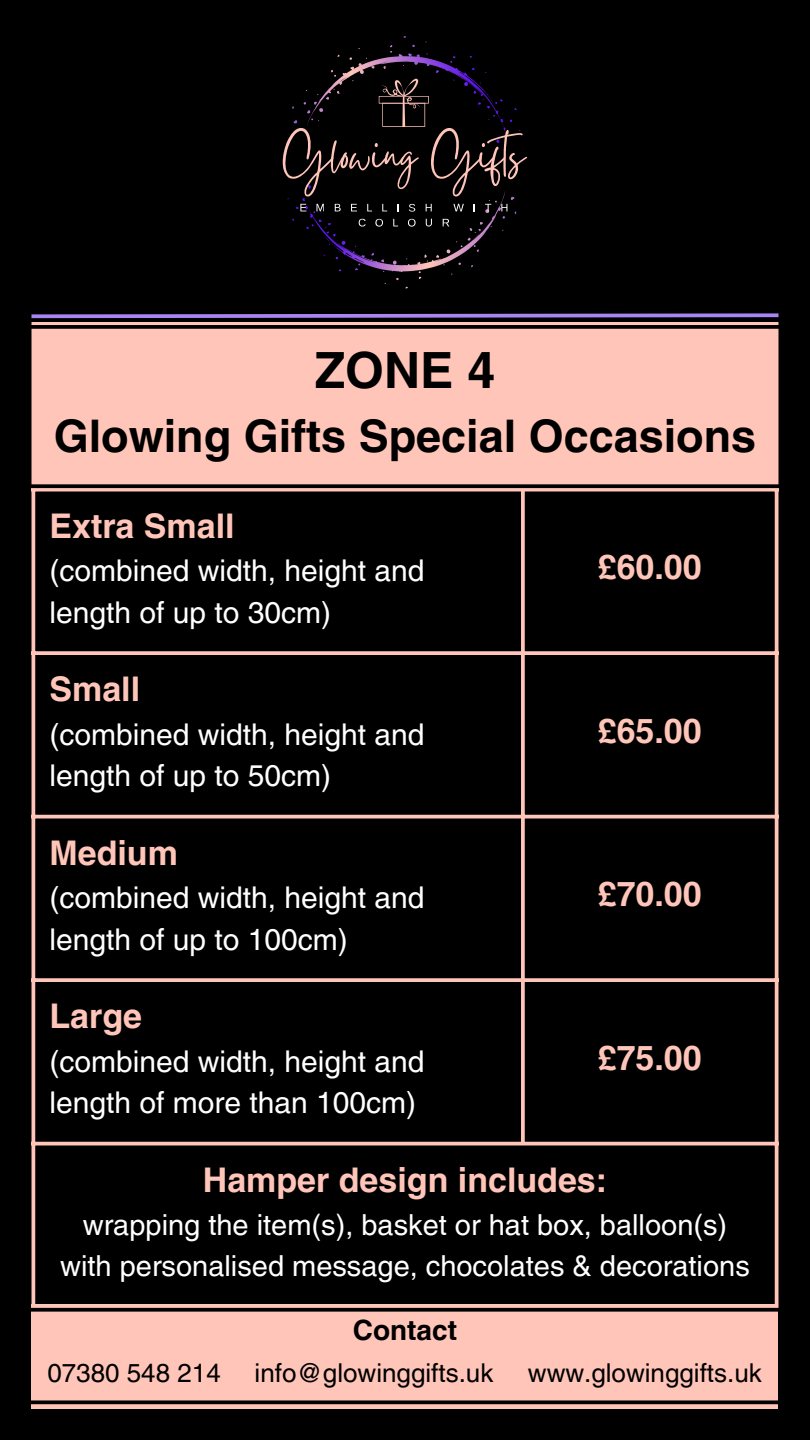
<style>
.page{position:relative;width:810px;height:1440px;background:#000}
.page>*{position:absolute;margin:0;border:0;box-sizing:border-box;transform-origin:0 0}
.t1{font:700 50px "Helvetica LT Pro";color:#000}
.t2{font:700 45px "Helvetica LT Pro";color:#000}
.t3{font:700 34px "Helvetica LT Pro";color:#ffc5b9}
.t4{font:30px/41.2px "Helvetica LT Pro";color:#fff}
.t5{font:29px "Helvetica LT Pro";color:#fff}
.t6{font:700 28px "Helvetica LT Pro";color:#000}
.t7{font:26px "Helvetica LT Pro";color:#000}
</style>
<div class="page">
<div style="left:33px;top:324px;width:744px;height:166px;background:#ffc5b9"></div>
<hr style="left:32px;top:326px;width:3px;height:979px;background:#ffc5b9">
<svg style="left:521px;top:491px;width:4px;height:651px;background:#efb8ad"></svg>
<hr style="left:775px;top:326px;width:3px;height:979px;background:#ffc5b9">
<hr style="left:32px;top:322px;width:746px;height:4px;background:#ffc5b9">
<hr style="left:32px;top:488px;width:746px;height:3px;background:#ffc5b9">
<svg style="left:35px;top:651px;width:740px;height:4px;background:#efb9ad"></svg>
<hr style="left:32px;top:815px;width:746px;height:3px;background:#ffc5b9">
<svg style="left:35px;top:978px;width:740px;height:4px;background:#efb9ad"></svg>
<hr style="left:32px;top:1142px;width:746px;height:3px;background:#ffc5b9">
<svg style="left:31px;top:313px;width:748px;height:6px"></svg>
<svg style="left:283px;top:36px;width:245px;height:253px"></svg>
<div style="left:32px;top:1304px;width:746px;height:104px;background:#ffc5b9"></div>
<svg style="left:31px;top:1400px;width:747px;height:4px;background:#1e1715"></svg>
<svg style="left:31px;top:1308px;width:747px;height:4px;background:#181211"></svg>
<svg style="left:31px;top:484px;width:748px;height:4px;background:#15100f"></svg>
<svg style="left:31px;top:325px;width:748px;height:4px;background:#0f0b0a"></svg>
<p class="t1" style="left:315px;top:352px;width:182px">ZONE 4</p>
<p class="t2" style="left:54px;top:420px;width:704px">Glowing Gifts Special Occasions</p>
<p class="t3" style="left:50px;top:513px;width:187px">Extra Small</p>
<p class="t4" style="left:50px;top:553px;width:377px">(combined width, height and length of up to 30cm)</p>
<p class="t3" style="left:598px;top:555px;width:105px">£60.00</p>
<p class="t3" style="left:50px;top:677px;width:92px">Small</p>
<p class="t4" style="left:50px;top:717px;width:377px">(combined width, height and length of up to 50cm)</p>
<p class="t3" style="left:598px;top:718px;width:105px">£65.00</p>
<p class="t3" style="left:50px;top:840px;width:130px">Medium</p>
<p class="t4" style="left:50px;top:880px;width:377px">(combined width, height and length of up to 100cm)</p>
<p class="t3" style="left:598px;top:882px;width:105px">£70.00</p>
<p class="t3" style="left:50px;top:1004px;width:94px">Large</p>
<p class="t4" style="left:50px;top:1044px;width:377px">(combined width, height and length of more than 100cm)</p>
<p class="t3" style="left:598px;top:1045px;width:105px">£75.00</p>
<p class="t3" style="left:203px;top:1168px;width:406px">Hamper design includes:</p>
<p class="t5" style="left:83px;top:1214px;width:646px">wrapping the item(s), basket or hat box, balloon(s)</p>
<p class="t5" style="left:60px;top:1255px;width:691px">with personalised message, chocolates &amp; decorations</p>
<p class="t6" style="left:353px;top:1320px;width:106px">Contact</p>
<p class="t7" style="left:47px;top:1364px;width:175px">07380 548 214</p>
<p class="t7" style="left:255px;top:1364px;width:240px">info@glowinggifts.uk</p>
<p class="t7" style="left:528px;top:1364px;width:235px">www.glowinggifts.uk</p>
</div>
